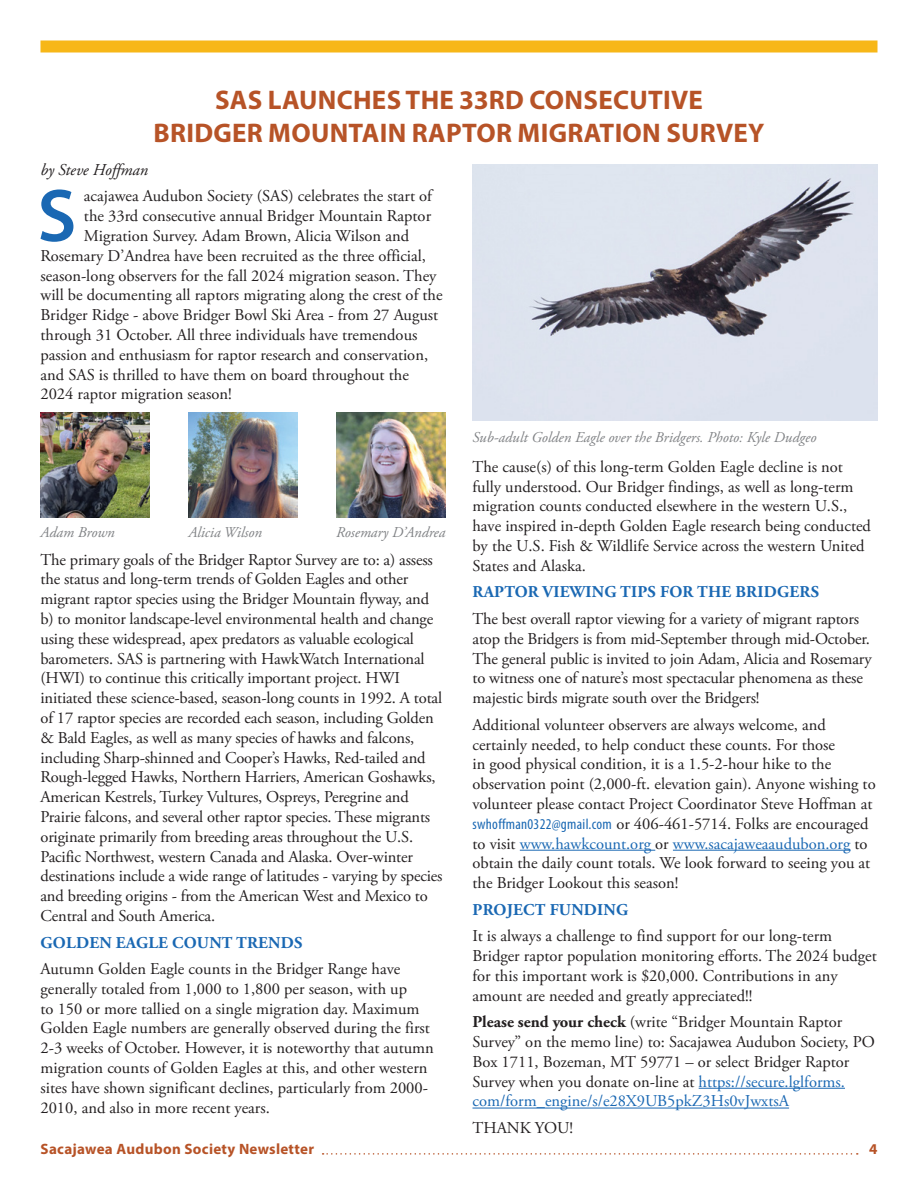
<style>
.page{position:relative;width:918px;height:1188px;background:#fff}
.page>*{position:absolute;margin:0;border:0;box-sizing:border-box;transform-origin:0 0}
.t1{font:600 75.3px "Myriad Pro";color:#1a68b3}
.t2{font:700 27px/33px "Myriad Pro";letter-spacing:.01em;color:#b75327;text-align:center}
.t3{font:16.5px/19.8px "Adobe Garamond Pro";color:#231f20}
.t4{font:700 16.5px "Adobe Garamond Pro";letter-spacing:.015em;color:#1a68b3}
.t5{font:italic 16.5px "Adobe Garamond Pro";color:#231f20}
.t6{font:italic 15px "Adobe Garamond Pro";color:#808285}
.t7{font:700 15px "Myriad Pro";letter-spacing:.02em;color:#b75327}
.s1{font-family:"Myriad Pro";font-stretch:condensed;font-size:15px;color:#1a68b3}
.s2{color:#1a68b3}
.s3{font-weight:700}
</style>
<div class="page">
<div style="left:40px;top:40px;width:838px;height:12px;background:#f7b718"></div>
<svg style="left:323px;top:1153px;width:535px;height:2px"></svg>
<hr style="left:520px;top:850px;width:135px;height:1px;background:#1a68b3">
<hr style="left:673px;top:850px;width:177px;height:1px;background:#1a68b3">
<hr style="left:699px;top:1088px;width:146px;height:1px;background:#1a68b3">
<hr style="left:472px;top:1108px;width:317px;height:1px;background:#1a68b3">
<img style="left:472px;top:164px;width:405px;height:257px">
<img style="left:40px;top:412px;width:110px;height:105px">
<img style="left:188px;top:412px;width:110px;height:105px">
<img style="left:336px;top:412px;width:110px;height:105px">
<h2 class="t2" style="left:154px;top:82px;width:612px">SAS LAUNCHES THE 33RD CONSECUTIVE<br>BRIDGER MOUNTAIN RAPTOR MIGRATION SURVEY</h2>
<p class="t5" style="left:40px;top:160px;width:109px">by Steve Hoffman</p>
<h1 class="t1" style="left:37px;top:168px;width:41px">S</h1>
<p class="t3" style="left:84px;top:187px;width:350px">acajawea Audubon Society (SAS) celebrates the start of</p>
<p class="t3" style="left:84px;top:207px;width:349px">the 33rd consecutive annual Bridger Mountain Raptor</p>
<p class="t3" style="left:84px;top:226px;width:327px">Migration Survey. Adam Brown, Alicia Wilson and</p>
<p class="t3" style="left:40px;top:246px;width:387px">Rosemary D’Andrea have been recruited as the three official,</p>
<p class="t3" style="left:40px;top:266px;width:397px">season-long observers for the fall 2024 migration season. They</p>
<p class="t3" style="left:40px;top:286px;width:404px">will be documenting all raptors migrating along the crest of the</p>
<p class="t3" style="left:40px;top:306px;width:399px">Bridger Ridge - above Bridger Bowl Ski Area - from 27 August</p>
<p class="t3" style="left:40px;top:325px;width:378px">through 31 October. All three individuals have tremendous</p>
<p class="t3" style="left:40px;top:345px;width:389px">passion and enthusiasm for raptor research and conservation,</p>
<p class="t3" style="left:40px;top:365px;width:370px">and SAS is thrilled to have them on board throughout the</p>
<p class="t3" style="left:40px;top:385px;width:193px">2024 raptor migration season!</p>
<p class="t6" style="left:40px;top:524px;width:76px">Adam Brown</p>
<p class="t6" style="left:188px;top:524px;width:75px">Alicia Wilson</p>
<p class="t6" style="left:336px;top:524px;width:111px">Rosemary D’Andrea</p>
<p class="t3" style="left:40px;top:550px;width:404px">The primary goals of the Bridger Raptor Survey are to: a) assess the status and long-term trends of Golden Eagles and other migrant raptor species using the Bridger Mountain flyway, and b) to monitor landscape-level environmental health and change using these widespread, apex predators as valuable ecological barometers. SAS is partnering with HawkWatch International (HWI) to continue this critically important project. HWI initiated these science-based, season-long counts in 1992. A total of 17 raptor species are recorded each season, including Golden &amp; Bald Eagles, as well as many species of hawks and falcons, including Sharp-shinned and Cooper’s Hawks, Red-tailed and Rough-legged Hawks, Northern Harriers, American Goshawks, American Kestrels, Turkey Vultures, Ospreys, Peregrine and Prairie falcons, and several other raptor species. These migrants originate primarily from breeding areas throughout the U.S.<br>Pacific Northwest, western Canada and Alaska. Over-winter destinations include a wide range of latitudes - varying by species and breeding origins - from the American West and Mexico to Central and South America.</p>
<p class="t4" style="left:41px;top:933px;width:263px">GOLDEN EAGLE COUNT TRENDS</p>
<p class="t3" style="left:40px;top:960px;width:395px">Autumn Golden Eagle counts in the Bridger Range have generally totaled from 1,000 to 1,800 per season, with up<br>to 150 or more tallied on a single migration day. Maximum Golden Eagle numbers are generally observed during the first 2-3 weeks of October. However, it is noteworthy that autumn migration counts of Golden Eagles at this, and other western sites have shown significant declines, particularly from 2000- 2010, and also in more recent years.</p>
<p class="t6" style="left:472px;top:428px;width:346px">Sub-adult Golden Eagle over the Bridgers. Photo: Kyle Dudgeo</p>
<p class="t3" style="left:472px;top:457px;width:400px">The cause(s) of this long-term Golden Eagle decline is not fully understood. Our Bridger findings, as well as long-term migration counts conducted elsewhere in the western U.S., have inspired in-depth Golden Eagle research being conducted by the U.S. Fish &amp; Wildlife Service across the western United States and Alaska.</p>
<p class="t4" style="left:473px;top:583px;width:348px">RAPTOR VIEWING TIPS FOR THE BRIDGERS</p>
<p class="t3" style="left:472px;top:609px;width:401px">The best overall raptor viewing for a variety of migrant raptors atop the Bridgers is from mid-September through mid-October.<br>The general public is invited to join Adam, Alicia and Rosemary to witness one of nature’s most spectacular phenomena as these majestic birds migrate south over the Bridgers!</p>
<p class="t3" style="left:472px;top:715px;width:405px">Additional volunteer observers are always welcome, and certainly needed, to help conduct these counts. For those<br>in good physical condition, it is a 1.5-2-hour hike to the observation point (2,000-ft. elevation gain). Anyone wishing to volunteer please contact Project Coordinator Steve Hoffman at <span class="s1">swhoffman0322@gmail.com</span> or 406-461-5714. Folks are encouraged to visit <span class="s2">www.hawkcount.org</span> or <span class="s2">www.sacajaweaaudubon.org</span> to obtain the daily count totals. We look forward to seeing you at the Bridger Lookout this season!</p>
<p class="t4" style="left:473px;top:900px;width:157px">PROJECT FUNDING</p>
<p class="t3" style="left:472px;top:927px;width:406px">It is always a challenge to find support for our long-term Bridger raptor population monitoring efforts. The 2024 budget for this important work is $20,000. Contributions in any amount are needed and greatly appreciated!!</p>
<p class="t3" style="left:472px;top:1013px;width:404px"><span class="s3">Please send your check</span> (write “Bridger Mountain Raptor Survey” on the memo line) to: Sacajawea Audubon Society, PO Box 1711, Bozeman, MT 59771 – or select Bridger Raptor Survey when you donate on-line at <span class="s2">https://secure.lglforms. com/form_engine/s/e28X9UB5pkZ3Hs0vJwxtsA</span></p>
<p class="t3" style="left:472px;top:1118px;width:102px">THANK YOU!</p>
<p class="t7" style="left:40px;top:1139px;width:275px">Sacajawea Audubon Society Newsletter</p>
<p class="t7" style="left:869px;top:1139px;width:10px">4</p>
</div>
